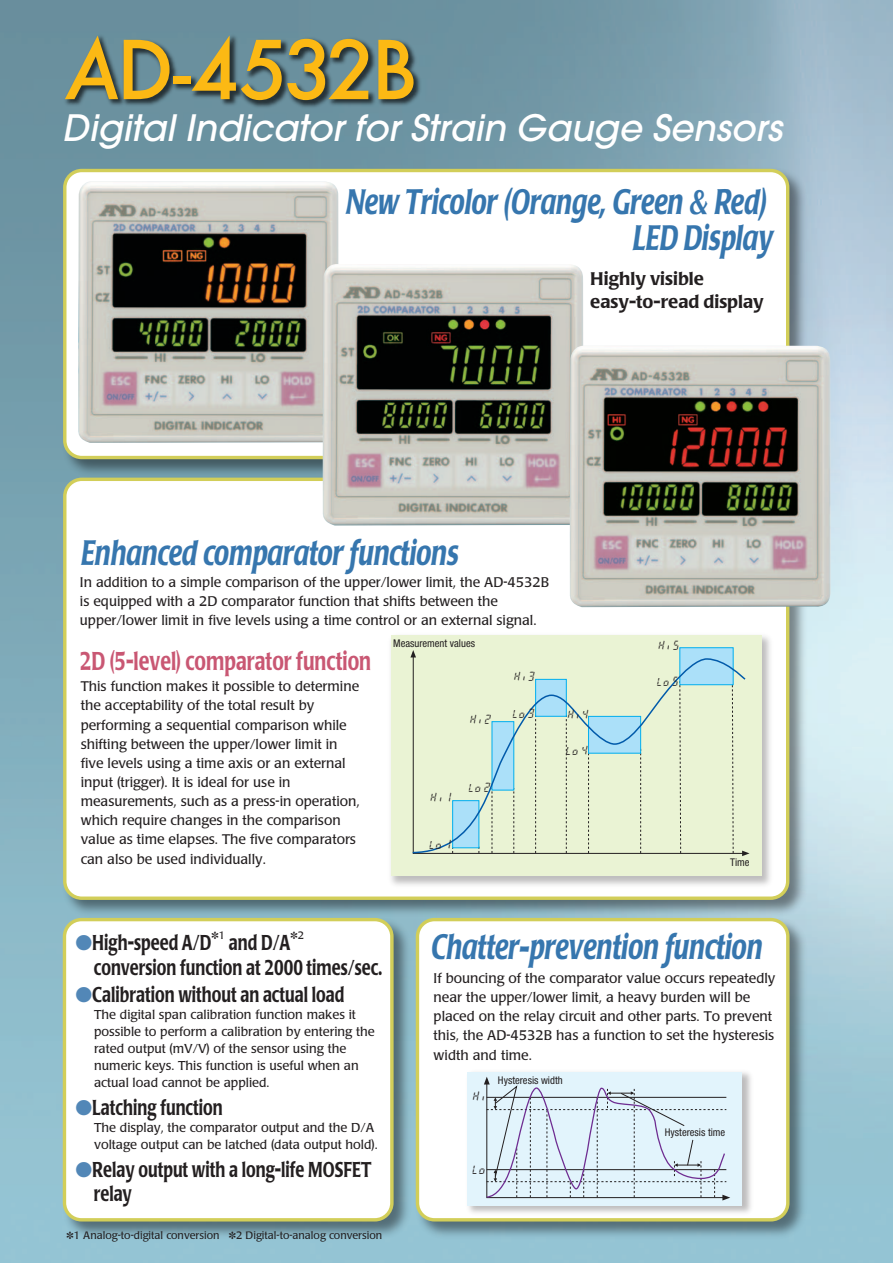
<style>
.page{position:relative;width:893px;height:1263px;background:#fff}
.page>*{position:absolute;margin:0;border:0;box-sizing:border-box;transform-origin:0 0}
.t1{font:italic 500 36.15px "Avant Garde";color:#fff}
.t2{font:italic 500 35.1px/36.2px "Poppl Laudatio";color:#3676ae;text-align:right;scale:.75 1}
.t3{font:500 25.5px "Poppl Laudatio";color:#c95773;scale:.75 1}
.t4{font:500 21.3px/24.5px "Poppl Laudatio";color:#231f20;scale:.75 1}
.t5{font:500 18px/23.4px "Poppl Laudatio";color:#231f20}
.t6{font:13.8px/19.2px "Poppl Laudatio";color:#231f20}
.t7{font:12.75px/17px "Poppl Laudatio";color:#231f20}
.t8{font:10.65px "Poppl Laudatio";color:#231f20}
.t9{font:condensed 10.65px "Helvetica Neue";color:#231f20}
.t10{font:9.6px "Kitamoto";color:#231f20}
.t11{font:9.15px "Kitamoto";letter-spacing:-.15em;color:#231f20}
.s1{font-family:"Optima";font-weight:700}
.s2{color:#5287b7}
</style>
<div class="page">
<img style="left:0;top:0;width:893px;height:1263px">
<img style="left:59px;top:163px;width:753px;height:309px">
<div style="left:63px;top:169px;width:726px;height:290px;background:#fff;border:3px solid #d2ce59;border-radius:17px"></div>
<img style="left:59px;top:472px;width:753px;height:441px">
<div style="left:63px;top:478px;width:726px;height:422px;background:#fff;border:3px solid #d2ce59;border-radius:17px"></div>
<img style="left:57px;top:913px;width:354px;height:330px">
<div style="left:63px;top:918px;width:331px;height:303px;background:#fff;border:3px solid #d2ce59;border-radius:17px"></div>
<img style="left:411px;top:913px;width:401px;height:330px">
<div style="left:416px;top:918px;width:373px;height:303px;background:#fff;border:3px solid #d2ce59;border-radius:17px"></div>
<img style="left:78px;top:181px;width:261px;height:262px">
<img style="left:322px;top:264px;width:262px;height:262px">
<img style="left:569px;top:346px;width:262px;height:261px">
<img style="left:391px;top:635px;width:379px;height:250px">
<div style="left:391px;top:635px;width:370px;height:241px;background:#eaf3d4"></div>
<svg style="left:410px;top:650px;width:6px;height:7px"></svg>
<svg style="left:742px;top:852px;width:7px;height:4px"></svg>
<div style="left:679px;top:647px;width:55px;height:38px;background:#abe0f9;border:1px solid #00aeef"></div>
<svg style="left:412px;top:658px;width:335px;height:196px"></svg>
<img style="left:463px;top:1072px;width:292px;height:146px">
<div style="left:467px;top:1072px;width:275px;height:133px;background:#e2f4fc"></div>
<svg style="left:484px;top:1077px;width:246px;height:123px"></svg>
<img style="left:62px;top:34px;width:66px;height:75px">
<svg style="left:65px;top:36px;width:53px;height:63px;background:#919162"></svg>
<img style="left:122px;top:38px;width:57px;height:71px">
<svg style="left:124px;top:40px;width:46px;height:59px;background:#a7954a"></svg>
<img style="left:171px;top:74px;width:18px;height:20px">
<div style="left:174px;top:76px;width:17px;height:8px;background:#fcb914"></div>
<img style="left:189px;top:34px;width:56px;height:75px">
<img style="left:239px;top:100px;width:46px;height:10px">
<img style="left:285px;top:100px;width:50px;height:10px">
<img style="left:326px;top:37px;width:52px;height:72px">
<svg style="left:192px;top:35px;width:176px;height:65px;background:#938f5a"></svg>
<img style="left:375px;top:38px;width:48px;height:71px">
<svg style="left:378px;top:40px;width:36px;height:59px;background:#b59635"></svg>
<p class="t1" style="left:62px;top:106px;width:721px">Digital Indicator for Strain Gauge Sensors</p>
<p class="t2" style="left:346px;top:184px;width:571px">New Tricolor (Orange, Green <span class="s1">&amp;</span> Red)<br>LED Display</p>
<p class="t5" style="left:590px;top:267px;width:175px">Highly visible easy-to-read display</p>
<p class="t2" style="left:81px;top:535px;width:506px">Enhanced comparator functions</p>
<p class="t6" style="left:80px;top:572px;width:471px">In addition to a simple comparison of the upper/lower limit, the AD-4532B is equipped with a 2D comparator function that shifts between the upper/lower limit in five levels using a time control or an external signal.</p>
<p class="t3" style="left:80px;top:647px;width:390px">2D (5-level) comparator function</p>
<p class="t6" style="left:81px;top:677px;width:280px">This function makes it possible to determine the acceptability of the total result by performing a sequential comparison while shifting between the upper/lower limit in five levels using a time axis or an external input (trigger). It is ideal for use in measurements, such as a press-in operation, which require changes in the comparison value as time elapses. The five comparators can also be used individually.</p>
<p class="t9" style="left:393px;top:637px;width:83px">Measurement values</p>
<p class="t11" style="left:470px;top:713px;width:23px">Hi 2</p>
<p class="t11" style="left:514px;top:670px;width:23px">Hi 3</p>
<p class="t11" style="left:513px;top:707px;width:24px">lo 3</p>
<p class="t11" style="left:431px;top:791px;width:23px">Hi 1</p>
<p class="t11" style="left:429px;top:839px;width:24px">lo 1</p>
<p class="t11" style="left:469px;top:782px;width:24px">lo 2</p>
<p class="t11" style="left:568px;top:708px;width:23px">Hi 4</p>
<p class="t11" style="left:566px;top:744px;width:24px">lo 4</p>
<p class="t11" style="left:658px;top:639px;width:23px">Hi 5</p>
<p class="t11" style="left:657px;top:676px;width:24px">lo 5</p>
<p class="t9" style="left:730px;top:856px;width:21px">Time</p>
<p class="t4" style="left:75px;top:931px;width:183px"><span class="s2">●</span>High-speed A/D</p>
<p class="t8" style="left:212px;top:930px;width:15px">✽1</p>
<p class="t4" style="left:229px;top:931px;width:84px">and D/A</p>
<p class="t8" style="left:291px;top:930px;width:15px">✽2</p>
<p class="t4" style="left:94px;top:955px;width:386px">conversion function at 2000 times/sec.</p>
<p class="t4" style="left:75px;top:983px;width:360px"><span class="s2">●</span>Calibration without an actual load</p>
<p class="t7" style="left:94px;top:1006px;width:282px">The digital span calibration function makes it possible to perform a calibration by entering the rated output (mV/V) of the sensor using the numeric keys. This function is useful when an actual load cannot be applied.</p>
<p class="t4" style="left:75px;top:1096px;width:198px"><span class="s2">●</span>Latching function</p>
<p class="t7" style="left:94px;top:1119px;width:285px">The display, the comparator output and the D/A voltage output can be latched (data output hold).</p>
<p class="t4" style="left:94px;top:1157px;width:372px;text-indent:-18px"><span class="s2">●</span>Relay output with a long-life MOSFET relay</p>
<p class="t8" style="left:67px;top:1229px;width:317px">✽1 Analog-to-digital conversion ✽2 Digital-to-analog conversion</p>
<p class="t2" style="left:431px;top:929px;width:443px">Chatter-prevention function</p>
<p class="t6" style="left:434px;top:969px;width:343px">If bouncing of the comparator value occurs repeatedly near the upper/lower limit, a heavy burden will be placed on the relay circuit and other parts. To prevent this, the AD-4532B has a function to set the hysteresis width and time.</p>
<p class="t10" style="left:473px;top:1090px;width:15px">Hi</p>
<p class="t9" style="left:498px;top:1074px;width:66px">Hysteresis width</p>
<p class="t10" style="left:472px;top:1163px;width:16px">lo</p>
<p class="t9" style="left:665px;top:1126px;width:62px">Hysteresis time</p>
</div>
